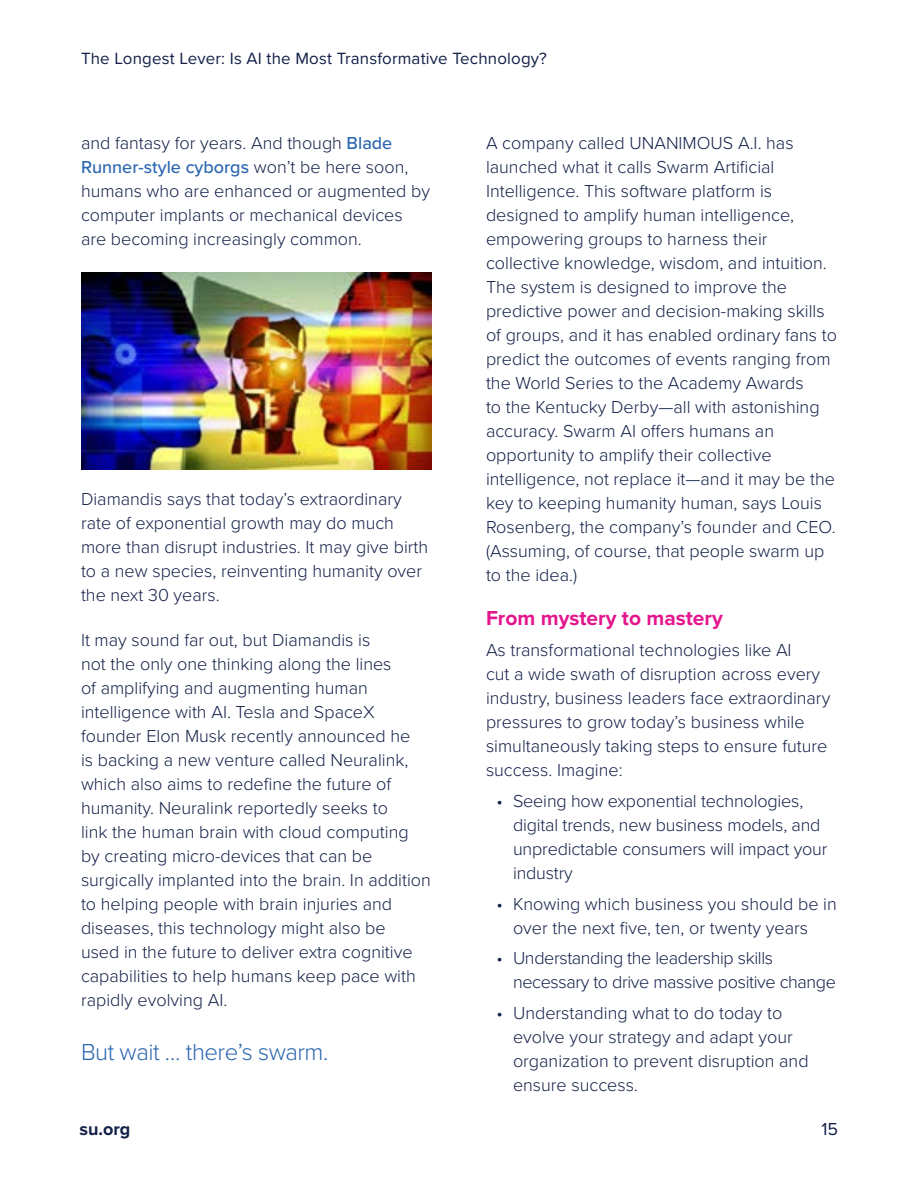
<style>
.page{position:relative;width:918px;height:1188px;background:#fff}
.page>*{position:absolute;margin:0;border:0;box-sizing:border-box;transform-origin:0 0}
.t1{font:300 24px "Proxima Nova";letter-spacing:-.02em;color:#2b66af}
.t2{font:700 21px "Proxima Nova";color:#e4168d}
.t3{font:300 18px/24px "Proxima Nova";color:#132048}
.t4{font:300 18px/24px "Proxima Nova";letter-spacing:-.02em;color:#132048}
.t5{font:700 18px "Proxima Nova";color:#132048}
.t6{font:18px "Proxima Nova";color:#132048}
.t7{font:16.8px "Proxima Nova";letter-spacing:.01em;color:#132048}
.s1{font-weight:500;color:#2b66af}
</style>
<div class="page">
<img style="left:81px;top:272px;width:351px;height:198px">
<p class="t7" style="left:81px;top:45px;width:468px">The Longest Lever: Is AI the Most Transformative Technology?</p>
<p class="t3" style="left:81px;top:130px;width:351px">and fantasy for years. And though <span class="s1">Blade Runner-style cyborgs</span> won’t be here soon, humans who are enhanced or augmented by computer implants or mechanical devices are becoming increasingly common.</p>
<p class="t3" style="left:81px;top:486px;width:349px">Diamandis says that today’s extraordinary rate of exponential growth may do much more than disrupt industries. It may give birth to a new species, reinventing humanity over the next 30 years.</p>
<p class="t3" style="left:81px;top:627px;width:351px">It may sound far out, but Diamandis is<br>not the only one thinking along the lines<br>of amplifying and augmenting human intelligence with AI. Tesla and SpaceX founder Elon Musk recently announced he<br>is backing a new venture called Neuralink, which also aims to redefine the future of humanity. Neuralink reportedly seeks to<br>link the human brain with cloud computing by creating micro-devices that can be surgically implanted into the brain. In addition to helping people with brain injuries and diseases, this technology might also be<br>used in the future to deliver extra cognitive capabilities to help humans keep pace with rapidly evolving AI.</p>
<h1 class="t1" style="left:81px;top:1035px;width:249px">But wait … there’s swarm.</h1>
<p class="t3" style="left:486px;top:130px;width:353px">A company called UNANIMOUS A.I. has launched what it calls Swarm Artificial Intelligence. This software platform is designed to amplify human intelligence, empowering groups to harness their collective knowledge, wisdom, and intuition.<br>The system is designed to improve the predictive power and decision-making skills of groups, and it has enabled ordinary fans to predict the outcomes of events ranging from the World Series to the Academy Awards<br>to the Kentucky Derby—all with astonishing accuracy. Swarm AI offers humans an opportunity to amplify their collective intelligence, not replace it—and it may be the key to keeping humanity human, says Louis Rosenberg, the company’s founder and CEO. (Assuming, of course, that people swarm up to the idea.)</p>
<p class="t2" style="left:486px;top:603px;width:238px">From mystery to mastery</p>
<p class="t3" style="left:486px;top:637px;width:346px">As transformational technologies like AI<br>cut a wide swath of disruption across every industry, business leaders face extraordinary pressures to grow today’s business while simultaneously taking steps to ensure future success. Imagine:</p>
<p class="t3" style="left:513px;top:788px;width:316px;text-indent:-17px">• Seeing how exponential technologies, digital trends, new business models, and unpredictable consumers will impact your industry</p>
<p class="t3" style="left:513px;top:891px;width:325px;text-indent:-17px">• Knowing which business you should be in over the next five, ten, or twenty years</p>
<p class="t4" style="left:513px;top:945px;width:325px;text-indent:-17px">• Understanding the leadership skills necessary to drive massive positive change</p>
<p class="t3" style="left:513px;top:1000px;width:297px;text-indent:-17px">• Understanding what to do today to evolve your strategy and adapt your organization to prevent disruption and ensure success.</p>
<p class="t5" style="left:80px;top:1115px;width:52px">su.org</p>
<p class="t6" style="left:821px;top:1115px;width:18px">15</p>
</div>
